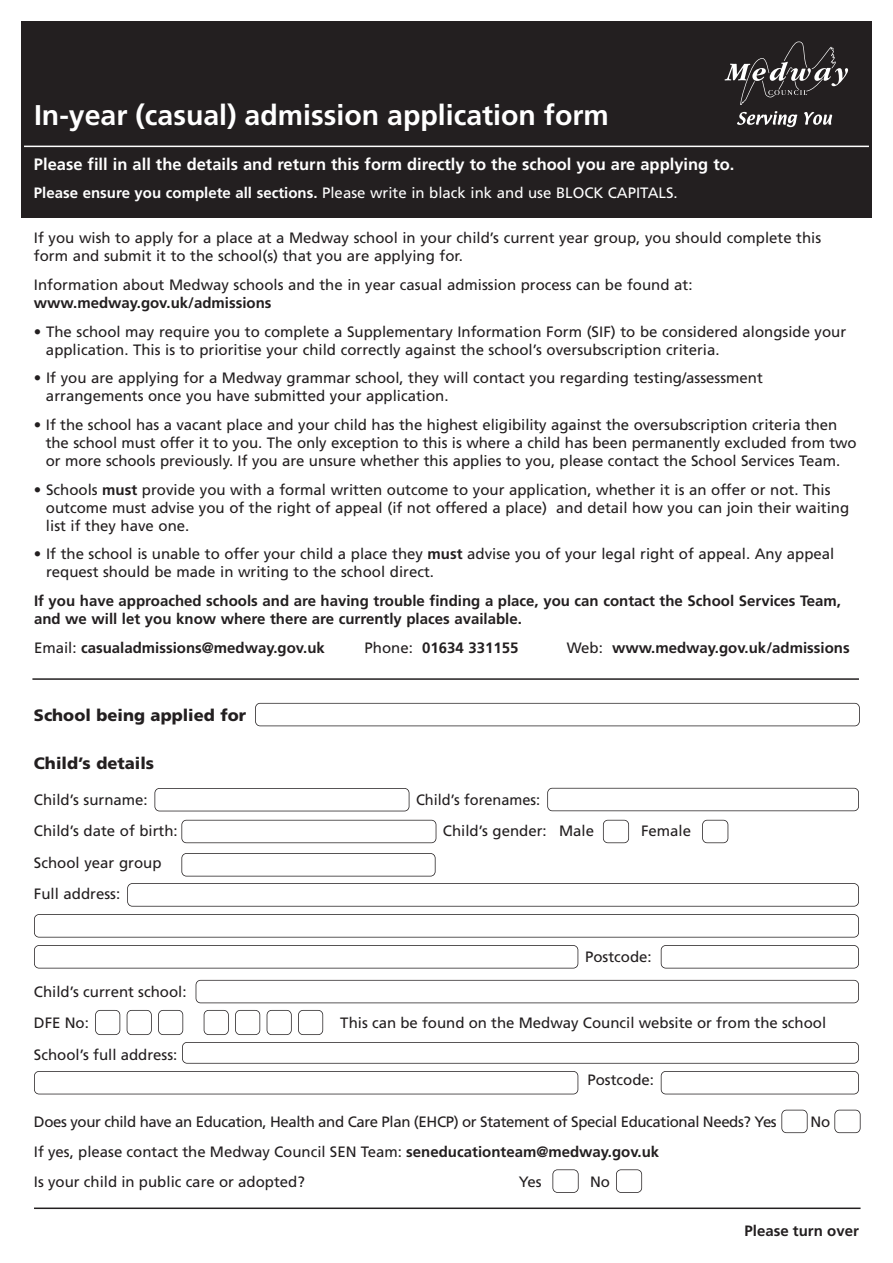
<style>
.page{position:relative;width:893px;height:1263px;background:#fff}
.page>*{position:absolute;margin:0;border:0;box-sizing:border-box;transform-origin:0 0}
.t1{font:700 28.5px "Frutiger";color:#fff}
.t2{font:700 16.5px "Frutiger";color:#fff}
.t3{font:900 16.5px "Frutiger";color:#231f20}
.t4{font:15px/18px "Frutiger";color:#231f20}
.t5{font:700 15px/18px "Frutiger";color:#231f20}
.t6{font:15px "Frutiger";letter-spacing:-.025em;color:#231f20}
.t7{font:15px "Frutiger";color:#fff}
.s1{font-weight:700}
.s2{font-weight:400}
</style>
<div class="page">
<div style="left:21px;top:21px;width:851px;height:197px;background:#231f20"></div>
<svg style="left:737px;top:111px;width:60px;height:16px"></svg>
<svg style="left:804px;top:112px;width:28px;height:13px"></svg>
<svg style="left:724px;top:42px;width:124px;height:63px"></svg>
<hr style="left:32px;top:678px;width:827px;height:2px;background:#231f20">
<hr style="left:34px;top:1207px;width:826px;height:2px;background:#231f20">
<hr style="left:24px;top:146px;width:845px;height:1px;background:#fff">
<div style="left:255px;top:703px;width:605px;height:23px;border:2px solid #231f20;border-radius:5px"></div>
<div style="left:154px;top:788px;width:255px;height:23px;border:2px solid #231f20;border-radius:5px"></div>
<div style="left:547px;top:788px;width:312px;height:23px;border:2px solid #231f20;border-radius:5px"></div>
<div style="left:181px;top:820px;width:255px;height:23px;border:2px solid #231f20;border-radius:5px"></div>
<div style="left:603px;top:820px;width:26px;height:23px;border:2px solid #231f20;border-radius:5px"></div>
<div style="left:702px;top:820px;width:26px;height:23px;border:2px solid #231f20;border-radius:5px"></div>
<div style="left:127px;top:883px;width:732px;height:23px;border:2px solid #231f20;border-radius:5px"></div>
<div style="left:34px;top:945px;width:544px;height:23px;border:2px solid #231f20;border-radius:5px"></div>
<div style="left:661px;top:945px;width:198px;height:23px;border:2px solid #231f20;border-radius:5px"></div>
<div style="left:781px;top:1110px;width:26px;height:23px;border:2px solid #231f20;border-radius:5px"></div>
<div style="left:834px;top:1110px;width:26px;height:23px;border:2px solid #231f20;border-radius:5px"></div>
<div style="left:181px;top:853px;width:255px;height:23px;border:2px solid #231f20;border-radius:5px"></div>
<div style="left:182px;top:1042px;width:677px;height:22px;border:2px solid #231f20;border-radius:5px"></div>
<div style="left:34px;top:1071px;width:544px;height:23px;border:2px solid #231f20;border-radius:5px"></div>
<div style="left:661px;top:1071px;width:198px;height:23px;border:2px solid #231f20;border-radius:5px"></div>
<div style="left:196px;top:980px;width:663px;height:23px;border:2px solid #231f20;border-radius:5px"></div>
<div style="left:95px;top:1010px;width:25px;height:25px;border:2px solid #231f20;border-radius:5px"></div>
<div style="left:127px;top:1010px;width:25px;height:25px;border:2px solid #231f20;border-radius:5px"></div>
<div style="left:298px;top:1010px;width:25px;height:25px;border:2px solid #231f20;border-radius:5px"></div>
<div style="left:267px;top:1010px;width:25px;height:25px;border:2px solid #231f20;border-radius:5px"></div>
<div style="left:235px;top:1010px;width:25px;height:25px;border:2px solid #231f20;border-radius:5px"></div>
<div style="left:204px;top:1010px;width:25px;height:25px;border:2px solid #231f20;border-radius:5px"></div>
<div style="left:158px;top:1010px;width:25px;height:25px;border:2px solid #231f20;border-radius:5px"></div>
<div style="left:34px;top:914px;width:825px;height:23px;border:2px solid #231f20;border-radius:5px"></div>
<div style="left:552px;top:1169px;width:27px;height:24px;border:2px solid #231f20;border-radius:5px"></div>
<div style="left:616px;top:1169px;width:26px;height:24px;border:2px solid #231f20;border-radius:5px"></div>
<p class="t1" style="left:34px;top:104px;width:576px">In-year (casual) admission application form</p>
<p class="t2" style="left:34px;top:157px;width:702px">Please fill in all the details and return this form directly to the school you are applying to.</p>
<p class="t7" style="left:34px;top:186px;width:645px"><span class="s1">Please ensure you complete all sections.</span> Please write in black ink and use BLOCK CAPITALS.</p>
<p class="t4" style="left:34px;top:230px;width:789px">If you wish to apply for a place at a Medway school in your child’s current year group, you should complete this form and submit it to the school(s) that you are applying for.</p>
<p class="t4" style="left:34px;top:277px;width:660px">Information about Medway schools and the in year casual admission process can be found at:</p>
<h5 class="t5" style="left:34px;top:295px;width:239px">www.medway.gov.uk/admissions</h5>
<p class="t4" style="left:46px;top:324px;width:802px;text-indent:-12px">• The school may require you to complete a Supplementary Information Form (SIF) to be considered alongside your application. This is to prioritise your child correctly against the school’s oversubscription criteria.</p>
<p class="t4" style="left:46px;top:370px;width:718px;text-indent:-12px">• If you are applying for a Medway grammar school, they will contact you regarding testing/assessment arrangements once you have submitted your application.</p>
<p class="t4" style="left:46px;top:417px;width:812px;text-indent:-12px">• If the school has a vacant place and your child has the highest eligibility against the oversubscription criteria then the school must offer it to you. The only exception to this is where a child has been permanently excluded from two or more schools previously. If you are unsure whether this applies to you, please contact the School Services Team.</p>
<p class="t4" style="left:46px;top:482px;width:805px;text-indent:-12px">• Schools <span class="s1">must</span> provide you with a formal written outcome to your application, whether it is an offer or not. This outcome must advise you of the right of appeal (if not offered a place) and detail how you can join their waiting list if they have one.</p>
<p class="t4" style="left:46px;top:546px;width:790px;text-indent:-12px">• If the school is unable to offer your child a place they <span class="s1">must</span> advise you of your legal right of appeal. Any appeal request should be made in writing to the school direct.</p>
<p class="t5" style="left:34px;top:593px;width:808px">If you have approached schools and are having trouble finding a place, you can contact the School Services Team, and we will let you know where there are currently places available.</p>
<h5 class="t5" style="left:34px;top:639px;width:292px"><span class="s2">Email:</span> casualadmissions@medway.gov.uk</h5>
<h5 class="t5" style="left:365px;top:639px;width:155px"><span class="s2">Phone:</span> 01634 331155</h5>
<h5 class="t5" style="left:567px;top:639px;width:284px"><span class="s2">Web:</span> www.medway.gov.uk/admissions</h5>
<p class="t3" style="left:34px;top:709px;width:214px">School being applied for</p>
<p class="t3" style="left:34px;top:757px;width:122px">Child’s details</p>
<p class="t4" style="left:34px;top:792px;width:115px">Child’s surname:</p>
<p class="t4" style="left:416px;top:792px;width:126px">Child’s forenames:</p>
<p class="t4" style="left:34px;top:823px;width:145px">Child’s date of birth:</p>
<p class="t4" style="left:443px;top:823px;width:153px">Child’s gender: Male</p>
<p class="t4" style="left:641px;top:823px;width:52px">Female</p>
<p class="t4" style="left:34px;top:848px;width:129px;line-height:31.5px">School year group<br>Full address:</p>
<p class="t4" style="left:34px;top:977px;width:154px;line-height:31.5px">Child’s current school:<br>DFE No:<br>School’s full address:</p>
<p class="t4" style="left:585px;top:949px;width:68px">Postcode:</p>
<p class="t4" style="left:340px;top:1015px;width:487px">This can be found on the Medway Council website or from the school</p>
<p class="t4" style="left:587px;top:1072px;width:68px">Postcode:</p>
<p class="t6" style="left:34px;top:1116px;width:744px">Does your child have an Education, Health and Care Plan (EHCP) or Statement of Special Educational Needs? Yes</p>
<p class="t4" style="left:811px;top:1114px;width:21px">No</p>
<p class="t4" style="left:34px;top:1138px;width:627px;line-height:30px">If yes, please contact the Medway Council SEN Team: <span class="s1">seneducationteam@medway.gov.uk<br></span>Is your child in public care or adopted?</p>
<p class="t4" style="left:519px;top:1174px;width:25px">Yes</p>
<p class="t4" style="left:590px;top:1174px;width:21px">No</p>
<h5 class="t5" style="left:744px;top:1223px;width:116px">Please turn over</h5>
</div>
